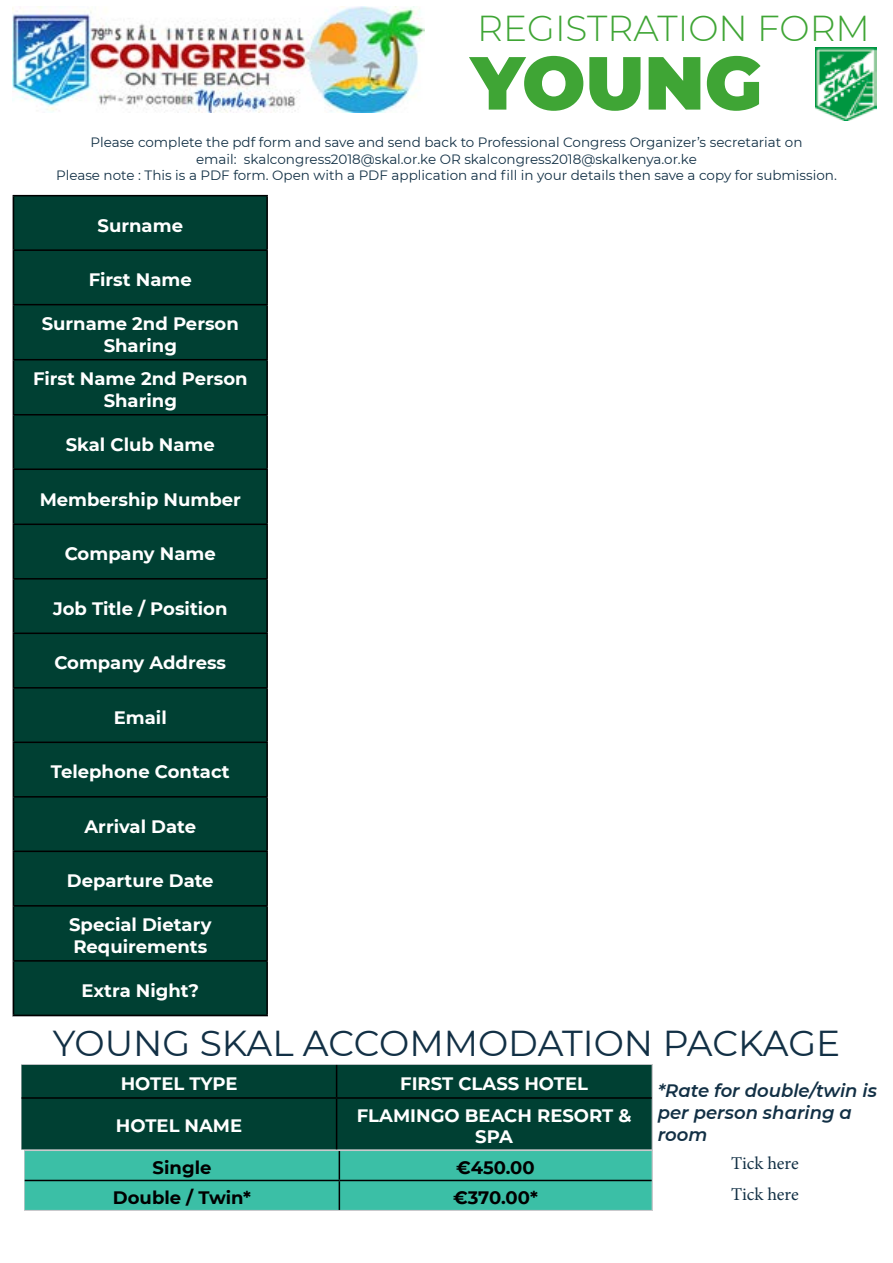
<style>
.page{position:relative;width:893px;height:1263px;background:#fff}
.page>*{position:absolute;margin:0;border:0;box-sizing:border-box;transform-origin:0 0}
.t1{font:900 75px "Montserrat";color:#3fa535}
.t2{font:36px "Montserrat";color:#123045}
.t3{font:300 36px "Montserrat";color:#3fa535}
.t4{font:700 18px/21.6px "Montserrat";color:#fff;text-align:center}
.t5{font:italic 600 18px/21.6px "Montserrat";color:#123045}
.t6{font:700 18px "Montserrat";color:#000}
.t7{font:18px/30.5px "Minion Pro";letter-spacing:-.005em;color:#123045}
.t8{font:13.5px/16.2px "Montserrat";color:#123045;text-align:center}
</style>
<div class="page">
<img style="left:13px;top:6px;width:411px;height:107px">
<img style="left:815px;top:47px;width:61px;height:74px">
<div style="left:14px;top:196px;width:252px;height:819px;background:#004033"></div>
<hr style="left:13px;top:195px;width:255px;height:1px;background:#000">
<hr style="left:13px;top:196px;width:1px;height:53px;background:#000">
<hr style="left:266px;top:196px;width:2px;height:53px;background:#000">
<hr style="left:13px;top:249px;width:255px;height:2px;background:#000">
<hr style="left:13px;top:251px;width:1px;height:53px;background:#000">
<hr style="left:266px;top:251px;width:2px;height:53px;background:#000">
<hr style="left:13px;top:304px;width:255px;height:1px;background:#000">
<hr style="left:13px;top:305px;width:1px;height:54px;background:#000">
<hr style="left:266px;top:305px;width:2px;height:54px;background:#000">
<hr style="left:13px;top:359px;width:255px;height:1px;background:#000">
<hr style="left:13px;top:360px;width:1px;height:54px;background:#000">
<hr style="left:266px;top:360px;width:2px;height:54px;background:#000">
<hr style="left:13px;top:414px;width:255px;height:1px;background:#000">
<hr style="left:13px;top:415px;width:1px;height:53px;background:#000">
<hr style="left:266px;top:415px;width:2px;height:53px;background:#000">
<hr style="left:13px;top:468px;width:255px;height:2px;background:#000">
<hr style="left:13px;top:470px;width:1px;height:53px;background:#000">
<hr style="left:266px;top:470px;width:2px;height:53px;background:#000">
<hr style="left:13px;top:523px;width:255px;height:2px;background:#000">
<hr style="left:13px;top:525px;width:1px;height:53px;background:#000">
<hr style="left:266px;top:525px;width:2px;height:53px;background:#000">
<hr style="left:13px;top:578px;width:255px;height:1px;background:#000">
<hr style="left:13px;top:579px;width:1px;height:53px;background:#000">
<hr style="left:266px;top:579px;width:2px;height:53px;background:#000">
<hr style="left:13px;top:632px;width:255px;height:2px;background:#000">
<hr style="left:13px;top:634px;width:1px;height:53px;background:#000">
<hr style="left:266px;top:634px;width:2px;height:53px;background:#000">
<hr style="left:13px;top:687px;width:255px;height:1px;background:#000">
<hr style="left:13px;top:688px;width:1px;height:53px;background:#000">
<hr style="left:266px;top:688px;width:2px;height:53px;background:#000">
<hr style="left:13px;top:741px;width:255px;height:2px;background:#000">
<hr style="left:13px;top:743px;width:1px;height:53px;background:#000">
<hr style="left:266px;top:743px;width:2px;height:53px;background:#000">
<hr style="left:13px;top:796px;width:255px;height:1px;background:#000">
<hr style="left:13px;top:797px;width:1px;height:53px;background:#000">
<hr style="left:266px;top:797px;width:2px;height:53px;background:#000">
<hr style="left:13px;top:850px;width:255px;height:2px;background:#000">
<hr style="left:13px;top:852px;width:1px;height:53px;background:#000">
<hr style="left:266px;top:852px;width:2px;height:53px;background:#000">
<hr style="left:13px;top:905px;width:255px;height:1px;background:#000">
<hr style="left:13px;top:906px;width:1px;height:54px;background:#000">
<hr style="left:266px;top:906px;width:2px;height:54px;background:#000">
<hr style="left:13px;top:960px;width:255px;height:2px;background:#000">
<hr style="left:13px;top:962px;width:1px;height:53px;background:#000">
<hr style="left:266px;top:962px;width:2px;height:53px;background:#000">
<hr style="left:13px;top:1015px;width:255px;height:1px;background:#000">
<svg style="left:22px;top:1064px;width:631px;height:86px"></svg>
<div style="left:22px;top:1065px;width:630px;height:84px;background:#004033"></div>
<hr style="left:336px;top:1065px;width:1px;height:32px;background:#000">
<hr style="left:22px;top:1097px;width:315px;height:2px;background:#000">
<hr style="left:337px;top:1097px;width:315px;height:2px;background:#000">
<hr style="left:336px;top:1099px;width:1px;height:50px;background:#000">
<div style="left:25px;top:1150px;width:628px;height:61px;background:#c9c9cc"></div>
<svg style="left:25px;top:1151px;width:627px;height:59px;background:#39baa1"></svg>
<h2 class="t3" style="left:477px;top:4px;width:394px">REGISTRATION FORM</h2>
<h1 class="t1" style="left:471px;top:27px;width:293px">YOUNG</h1>
<p class="t8" style="left:56px;top:134px;width:782px">Please complete the pdf form and save and send back to Professional Congress Organizer’s secretariat on<br>email: skalcongress2018@skal.or.ke OR skalcongress2018@skalkenya.or.ke<br>Please note : This is a PDF form. Open with a PDF application and fill in your details then save a copy for submission.</p>
<p class="t4" style="left:98px;top:214px;width:87px">Surname</p>
<p class="t4" style="left:89px;top:268px;width:104px">First Name</p>
<p class="t4" style="left:42px;top:312px;width:199px">Surname 2nd Person<br>Sharing</p>
<p class="t4" style="left:33px;top:367px;width:216px">First Name 2nd Person<br>Sharing</p>
<p class="t4" style="left:66px;top:433px;width:151px">Skal Club Name</p>
<p class="t4" style="left:40px;top:487px;width:203px">Membership Number</p>
<p class="t4" style="left:65px;top:542px;width:153px">Company Name</p>
<p class="t4" style="left:53px;top:597px;width:176px">Job Title / Position</p>
<p class="t4" style="left:54px;top:651px;width:173px">Company Address</p>
<p class="t4" style="left:114px;top:706px;width:54px">Email</p>
<p class="t4" style="left:51px;top:760px;width:180px">Telephone Contact</p>
<p class="t4" style="left:85px;top:815px;width:113px">Arrival Date</p>
<p class="t4" style="left:67px;top:869px;width:148px">Departure Date</p>
<p class="t4" style="left:69px;top:913px;width:144px;text-align:left">Special Dietary<br>Requirements</p>
<p class="t4" style="left:82px;top:979px;width:119px">Extra Night?</p>
<h2 class="t2" style="left:53px;top:1018px;width:789px">YOUNG SKAL ACCOMMODATION PACKAGE</h2>
<p class="t4" style="left:121px;top:1072px;width:118px">HOTEL TYPE</p>
<p class="t4" style="left:400px;top:1072px;width:189px">FIRST CLASS HOTEL</p>
<p class="t4" style="left:116px;top:1114px;width:128px">HOTEL NAME</p>
<p class="t4" style="left:357px;top:1103px;width:276px">FLAMINGO BEACH RESORT &amp;<br>SPA</p>
<p class="t6" style="left:153px;top:1155px;width:60px">Single</p>
<p class="t6" style="left:456px;top:1155px;width:80px">€450.00</p>
<p class="t6" style="left:113px;top:1184px;width:140px">Double / Twin*</p>
<p class="t6" style="left:453px;top:1184px;width:86px">€370.00*</p>
<p class="t5" style="left:658px;top:1079px;width:221px">*Rate for double/twin is per person sharing a room</p>
<p class="t7" style="left:731px;top:1148px;width:69px">Tick here<br>Tick here</p>
</div>
